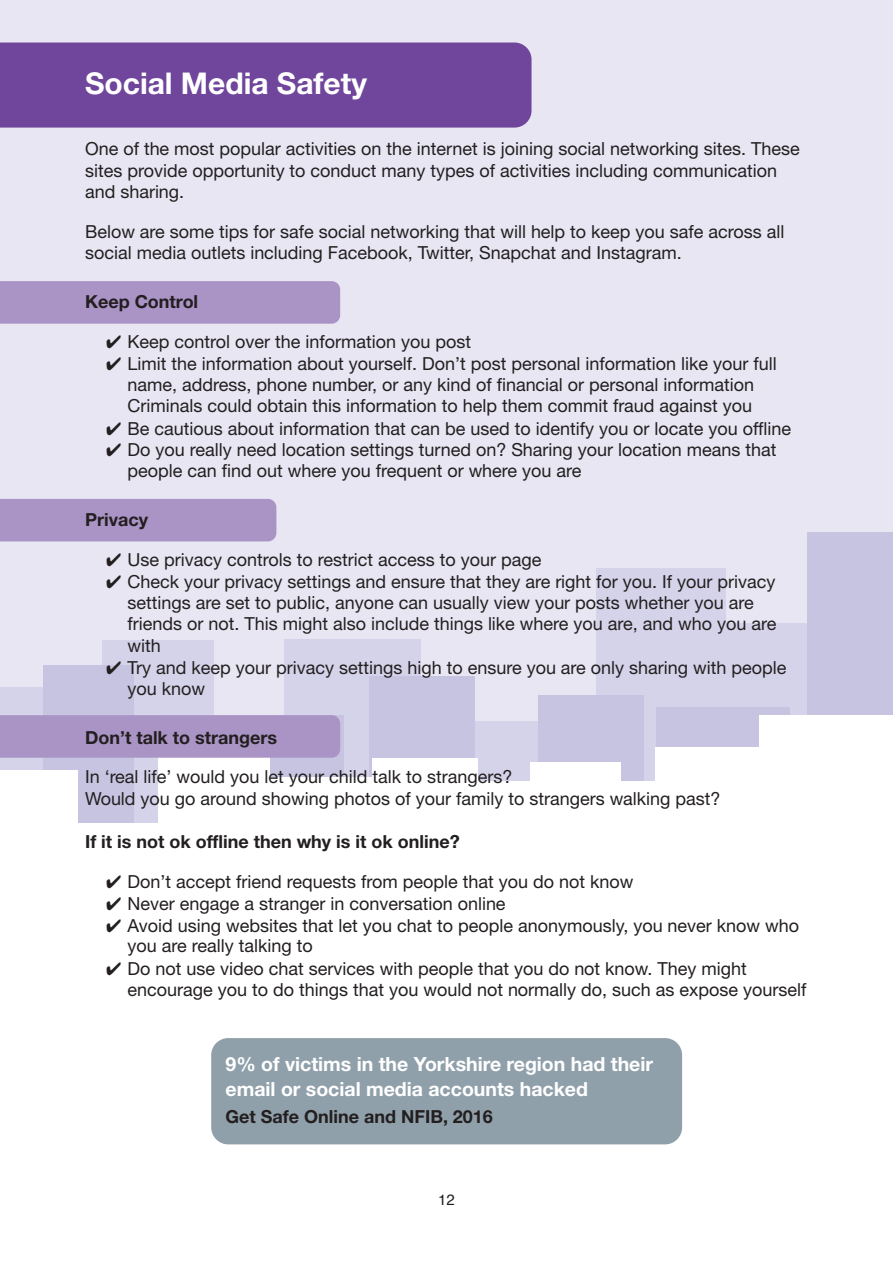
<style>
.page{position:relative;width:893px;height:1263px;background:#fff}
.page>*{position:absolute;margin:0;border:0;box-sizing:border-box;transform-origin:0 0}
.t1{font:700 30px "Helvetica Neue";color:#fff}
.t2{font:700 19.5px/24.5px "Helvetica Neue";color:#fff}
.t3{font:18px/21.6px "Helvetica Neue";color:#231f20}
.t4{font:700 18px "Helvetica Neue";color:#231f20}
.t5{font:15px "Helvetica";color:#231f20}
</style>
<div class="page">
<div style="left:0;top:0;width:893px;height:721px;background:#e7e6f2"></div>
<div style="left:285px;top:639px;width:136px;height:607px;background:#d5d3e9"></div>
<div style="left:0;top:687px;width:112px;height:540px;background:#d5d3e9"></div>
<div style="left:694px;top:624px;width:144px;height:639px;background:#d5d3e9"></div>
<div style="left:596px;top:569px;width:130px;height:694px;background:#d5d3e9"></div>
<div style="left:464px;top:721px;width:81px;height:542px;background:#d5d3e9"></div>
<div style="left:102px;top:640px;width:112px;height:623px;background:#d5d3e9"></div>
<div style="left:807px;top:532px;width:86px;height:711px;background:#c6c4e1"></div>
<div style="left:43px;top:665px;width:91px;height:591px;background:#c6c4e1"></div>
<div style="left:369px;top:677px;width:105px;height:545px;background:#c6c4e1"></div>
<div style="left:656px;top:707px;width:133px;height:536px;background:#c6c4e1"></div>
<div style="left:538px;top:695px;width:106px;height:568px;background:#c6c4e1"></div>
<div style="left:263px;top:778px;width:137px;height:485px;background:#fff"></div>
<div style="left:0;top:770px;width:78px;height:493px;background:#fff"></div>
<div style="left:759px;top:715px;width:134px;height:548px;background:#fff"></div>
<div style="left:158px;top:742px;width:112px;height:521px;background:#fff"></div>
<div style="left:37px;top:823px;width:182px;height:440px;background:#fff"></div>
<div style="left:372px;top:758px;width:106px;height:505px;background:#fff"></div>
<div style="left:475px;top:781px;width:182px;height:482px;background:#fff"></div>
<div style="left:531px;top:762px;width:90px;height:501px;background:#fff"></div>
<div style="left:655px;top:747px;width:106px;height:516px;background:#fff"></div>
<div style="left:0;top:281px;width:340px;height:43px;background:#aa93c5"></div>
<div style="left:0;top:499px;width:276px;height:42px;background:#aa93c5"></div>
<div style="left:0;top:715px;width:340px;height:43px;background:#aa93c5"></div>
<div style="left:0;top:43px;width:531px;height:85px;background:#70469c"></div>
<div style="left:211px;top:1038px;width:471px;height:106px;background:#90a0aa;border-radius:17px"></div>
<h1 class="t1" style="left:85px;top:72px;width:283px">Social Media Safety</h1>
<p class="t3" style="left:85px;top:139px;width:716px">One of the most popular activities on the internet is joining social networking sites. These sites provide opportunity to conduct many types of activities including communication and sharing.</p>
<p class="t3" style="left:85px;top:222px;width:701px">Below are some tips for safe social networking that will help to keep you safe across all social media outlets including Facebook, Twitter, Snapchat and Instagram.</p>
<p class="t4" style="left:85px;top:295px;width:115px">Keep Control</p>
<p class="t3" style="left:106px;top:333px;width:366px">✔ Keep control over the information you post</p>
<p class="t3" style="left:106px;top:355px;width:672px;line-height:21.1px;text-align:center">✔ Limit the information about yourself. Don’t post personal information like your full name, address, phone number, or any kind of financial or personal information<br>Criminals could obtain this information to help them commit fraud against you</p>
<p class="t3" style="left:106px;top:419px;width:686px">✔ Be cautious about information that can be used to identify you or locate you offline</p>
<p class="t3" style="left:128px;top:441px;width:650px;line-height:20.9px;text-indent:-21px">✔ Do you really need location settings turned on? Sharing your location means that people can find out where you frequent or where you are</p>
<p class="t4" style="left:85px;top:513px;width:64px">Privacy</p>
<p class="t3" style="left:106px;top:551px;width:437px">✔ Use privacy controls to restrict access to your page</p>
<p class="t3" style="left:128px;top:572px;width:650px;text-indent:-21px">✔ Check your privacy settings and ensure that they are right for you. If your privacy settings are set to public, anyone can usually view your posts whether you are friends or not. This might also include things like where you are, and who you are with</p>
<p class="t3" style="left:128px;top:659px;width:660px;line-height:20.9px;text-indent:-21px">✔ Try and keep your privacy settings high to ensure you are only sharing with people you know</p>
<p class="t4" style="left:85px;top:731px;width:194px">Don’t talk to strangers</p>
<p class="t3" style="left:85px;top:768px;width:637px">In ‘real life’ would you let your child talk to strangers?<br>Would you go around showing photos of your family to strangers walking past?</p>
<p class="t4" style="left:85px;top:835px;width:376px">If it is not ok offline then why is it ok online?</p>
<p class="t3" style="left:106px;top:873px;width:528px">✔ Don’t accept friend requests from people that you do not know</p>
<p class="t3" style="left:106px;top:894px;width:401px">✔ Never engage a stranger in conversation online</p>
<p class="t3" style="left:128px;top:916px;width:673px;line-height:20.9px;text-indent:-21px">✔ Avoid using websites that let you chat to people anonymously, you never know who you are really talking to</p>
<p class="t3" style="left:128px;top:960px;width:680px;line-height:20.9px;text-indent:-21px">✔ Do not use video chat services with people that you do not know. They might encourage you to do things that you would not normally do, such as expose yourself</p>
<p class="t2" style="left:226px;top:1054px;width:429px">9% of victims in the Yorkshire region had their email or social media accounts hacked</p>
<p class="t4" style="left:226px;top:1110px;width:269px">Get Safe Online and NFIB, 2016</p>
<p class="t5" style="left:438px;top:1193px;width:18px">12</p>
</div>
